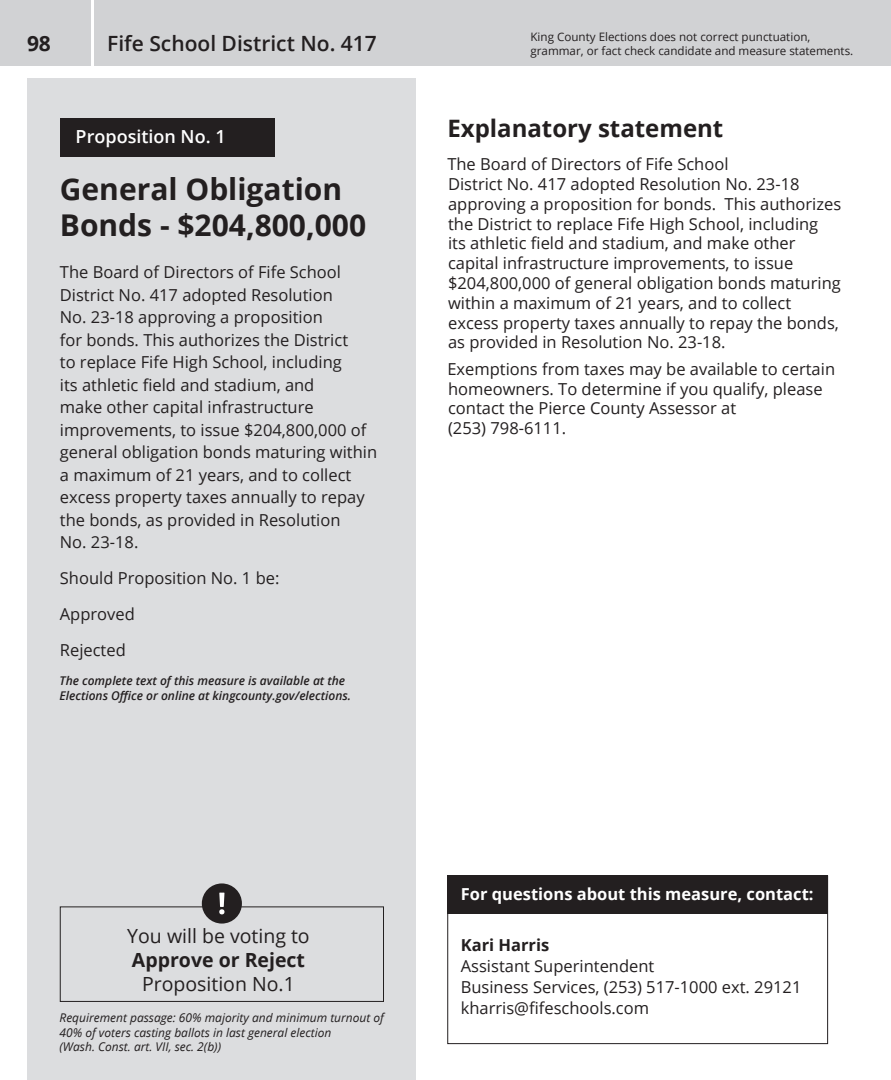
<style>
.page{position:relative;width:891px;height:1080px;background:#fff}
.page>*{position:absolute;margin:0;border:0;box-sizing:border-box;transform-origin:0 0}
.t1{font:700 30px/36px "Open Sans";color:#231f20}
.t2{font:700 24px "Open Sans";color:#231f20}
.Jurisdiction_header{font:600 21px "Open Sans";color:#231f20}
.t3{font:700 21px "Open Sans";color:#231f20}
.t4{font:19.5px/24px "Open Sans";color:#231f20;text-align:center}
.t5{font:600 18px "Open Sans";color:#fff}
.t6{font:16.5px/22.5px "Open Sans";color:#231f20}
.t7{font:700 16.5px "Open Sans";color:#fff}
.t8{font:italic 12px/14.4px "Open Sans";color:#231f20}
.t9{font:italic 600 12px/14.4px "Open Sans";color:#231f20}
.t10{font:11.7px "Open Sans";color:#231f20}
.s1{font-weight:700}
</style>
<div class="page">
<div style="left:0;top:0;width:90px;height:66px;background:#d1d2d4"></div>
<div style="left:95px;top:0;width:796px;height:66px;background:#d1d2d4"></div>
<div style="left:27px;top:78px;width:388px;height:1002px;background:#dcdddf"></div>
<div style="left:60px;top:119px;width:215px;height:38px;background:#231f20"></div>
<div style="left:447px;top:876px;width:381px;height:38px;background:#231f20"></div>
<div style="left:447px;top:876px;width:381px;height:168px;border:1px solid #231f20"></div>
<div style="left:60px;top:907px;width:324px;height:95px;border:1px solid #231f20"></div>
<div style="left:202px;top:883px;width:40px;height:41px;background:#231f20;border-radius:50%"></div>
<svg style="left:219px;top:893px;width:6px;height:21px"></svg>
<p class="t3" style="left:27px;top:29px;width:25px">98</p>
<p class="t10" style="left:530px;top:29px;width:281px">King County Elections does not correct punctuation,</p>
<p class="Jurisdiction_header" style="left:107px;top:29px;width:271px">Fife School District No. 417</p>
<p class="t10" style="left:530px;top:43px;width:324px">grammar, or fact check candidate and measure statements.</p>
<p class="t5" style="left:76px;top:124px;width:152px">Proposition No. 1</p>
<p class="t1" style="left:60px;top:170px;width:308px">General Obligation<br>Bonds - $204,800,000</p>
<p class="t6" style="left:60px;top:261px;width:319px">The Board of Directors of Fife School District No. 417 adopted Resolution<br>No. 23-18 approving a proposition<br>for bonds. This authorizes the District<br>to replace Fife High School, including<br>its athletic field and stadium, and<br>make other capital infrastructure improvements, to issue $204,800,000 of general obligation bonds maturing within a maximum of 21 years, and to collect excess property taxes annually to repay the bonds, as provided in Resolution<br>No. 23-18.</p>
<p class="t6" style="left:60px;top:560px;width:221px;line-height:36px">Should Proposition No. 1 be:<br>Approved<br>Rejected</p>
<p class="t9" style="left:60px;top:673px;width:293px">The complete text of this measure is available at the<br>Elections Office or online at kingcounty.gov/elections.</p>
<p class="t2" style="left:447px;top:111px;width:278px">Explanatory statement</p>
<p class="t6" style="left:447px;top:154px;width:395px;line-height:19.8px">The Board of Directors of Fife School<br>District No. 417 adopted Resolution No. 23-18 approving a proposition for bonds. This authorizes the District to replace Fife High School, including<br>its athletic field and stadium, and make other capital infrastructure improvements, to issue $204,800,000 of general obligation bonds maturing within a maximum of 21 years, and to collect excess property taxes annually to repay the bonds, as provided in Resolution No. 23-18.</p>
<p class="t6" style="left:447px;top:359px;width:389px;line-height:19.8px">Exemptions from taxes may be available to certain homeowners. To determine if you qualify, please contact the Pierce County Assessor at<br>(253) 798-6111.</p>
<p class="t4" style="left:127px;top:923px;width:184px">You will be voting to<br><span class="s1">Approve or Reject<br></span>Proposition No.1</p>
<p class="t8" style="left:60px;top:1010px;width:326px">Requirement passage: 60% majority and minimum turnout of<br>40% of voters casting ballots in last general election<br>(Wash. Const. art. VII, sec. 2(b))</p>
<p class="t7" style="left:461px;top:882px;width:354px">For questions about this measure, contact:</p>
<p class="t6" style="left:461px;top:934px;width:342px;line-height:21px"><span class="s1">Kari Harris<br></span>Assistant Superintendent<br>Business Services, (253) 517-1000 ext. 29121 kharris@fifeschools.com</p>
</div>
